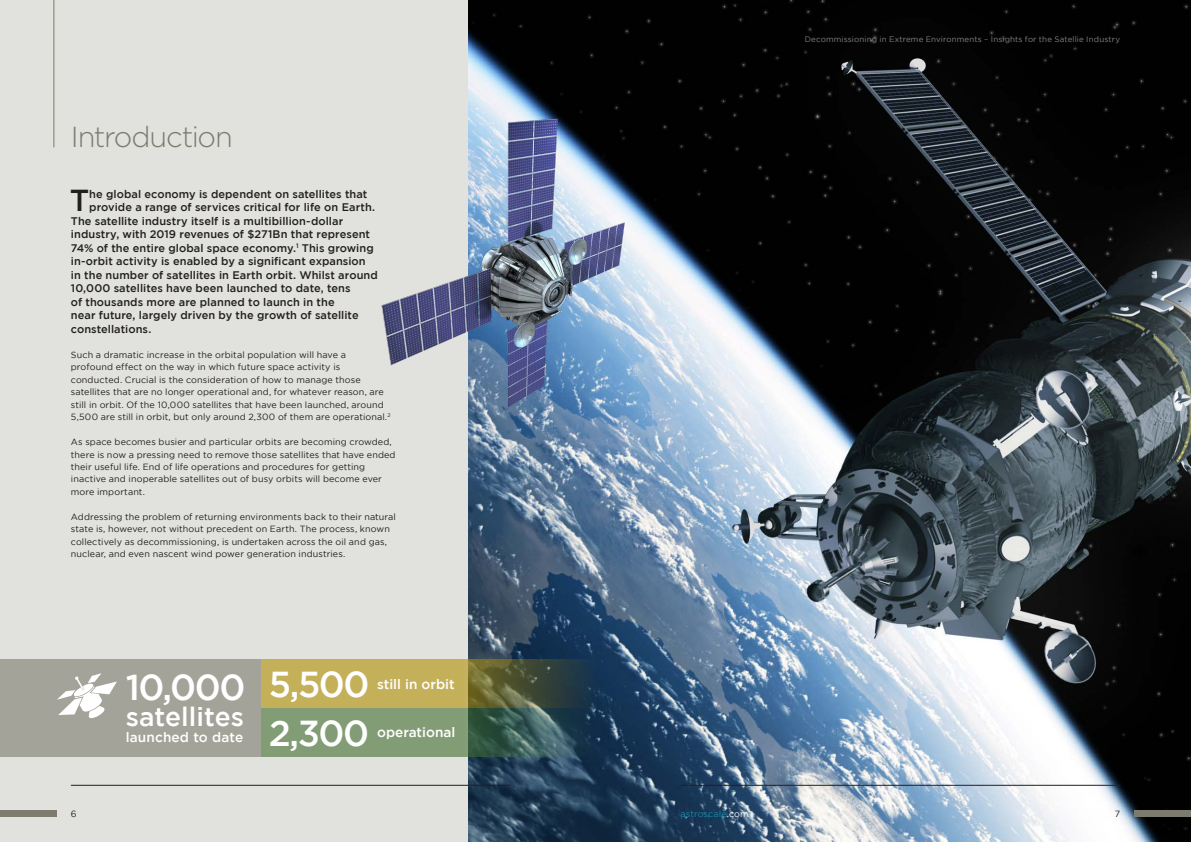
<style>
.page{position:relative;width:1191px;height:842px;background:#fff}
.page>*{position:absolute;margin:0;border:0;box-sizing:border-box;transform-origin:0 0}
.t1{font:500 36px/46px "Gotham";letter-spacing:-.04em;color:#fff;text-align:right}
.t2{font:500 30.3px "Gotham";color:#231f20}
.t3{font:300 29px "Gotham";letter-spacing:-.04em;color:#7c7b6e}
.t4{font:500 26.4px "Gotham";letter-spacing:.005em;color:#fff}
.t5{font:500 13.6px "Gotham";color:#fff}
.t6{font:500 11px "Gotham";letter-spacing:.005em;color:#231f20}
.t7{font:9px/12.4px "Gotham";letter-spacing:.01em;color:#231f20}
.t8{font:9px "Gotham";letter-spacing:.01em;color:#1488a8}
.t9{font:8px "Gotham";letter-spacing:.015em;color:#808285}
.s1{color:#fff}
</style>
<div class="page">
<img style="left:467px;top:0;width:724px;height:842px">
<div style="left:0;top:0;width:467px;height:842px;background:#e1e1de"></div>
<hr style="left:71px;top:785px;width:439px;height:1px;background:#231f20">
<hr style="left:54px;top:0;width:1px;height:147px;background:#7c7b6e">
<hr style="left:680px;top:785px;width:440px;height:1px;background:#231f20">
<div style="left:1134px;top:810px;width:57px;height:7px;background:#7c7b6e"></div>
<div style="left:0;top:810px;width:57px;height:7px;background:#7c7b6e"></div>
<div style="left:0;top:659px;width:261px;height:98px;background:#a4a39a"></div>
<svg style="left:261px;top:659px;width:334px;height:49px;background:#958c4e"></svg>
<svg style="left:261px;top:708px;width:334px;height:49px;background:#648268"></svg>
<svg style="left:57px;top:673px;width:60px;height:45px"></svg>
<img style="left:381px;top:105px;width:280px;height:319px">
<h3 class="t3" style="left:71px;top:121px;width:163px">Introduction</h3>
<h2 class="t2" style="left:70px;top:184px;width:21px">T</h2>
<p class="t6" style="left:89px;top:188px;width:280px">he global economy is dependent on satellites that</p>
<p class="t6" style="left:89px;top:201px;width:287px">provide a range of services critical for life on Earth.</p>
<p class="t6" style="left:71px;top:215px;width:274px">The satellite industry itself is a multibillion-dollar</p>
<p class="t6" style="left:71px;top:228px;width:301px">industry, with 2019 revenues of $271Bn that represent</p>
<p class="t6" style="left:71px;top:242px;width:304px">74% of the entire global space economy.<sup>1</sup> This growing</p>
<p class="t6" style="left:71px;top:255px;width:296px">in-orbit activity is enabled by a significant expansion</p>
<p class="t6" style="left:71px;top:269px;width:308px">in the number of satellites in Earth orbit. Whilst around</p>
<p class="t6" style="left:71px;top:282px;width:281px">10,000 satellites have been launched to date, tens</p>
<p class="t6" style="left:71px;top:296px;width:265px">of thousands more are planned to launch in the</p>
<p class="t6" style="left:71px;top:309px;width:289px">near future, largely driven by the growth of satellite</p>
<p class="t6" style="left:71px;top:323px;width:82px">constellations.</p>
<p class="t7" style="left:71px;top:348px;width:321px">Such a dramatic increase in the orbital population will have a<br>profound effect on the way in which future space activity is conducted. Crucial is the consideration of how to manage those satellites that are no longer operational and, for whatever reason, are still in orbit. Of the 10,000 satellites that have been launched, around 5,500 are still in orbit, but only around 2,300 of them are operational.<sup>2</sup></p>
<p class="t7" style="left:71px;top:435px;width:326px">As space becomes busier and particular orbits are becoming crowded, there is now a pressing need to remove those satellites that have ended their useful life. End of life operations and procedures for getting inactive and inoperable satellites out of busy orbits will become ever more important.</p>
<p class="t7" style="left:71px;top:510px;width:326px">Addressing the problem of returning environments back to their natural state is, however, not without precedent on Earth. The process, known collectively as decommissioning, is undertaken across the oil and gas, nuclear, and even nascent wind power generation industries.</p>
<p class="t7" style="left:71px;top:807px;width:7px">6</p>
<h1 class="t1" style="left:126px;top:663px;width:245px">10,000 5,500<br>2,300</h1>
<h3 class="t5" style="left:377px;top:676px;width:79px">still in orbit</h3>
<h3 class="t4" style="left:126px;top:702px;width:120px">satellites</h3>
<h3 class="t5" style="left:126px;top:730px;width:119px">launched to date</h3>
<h3 class="t5" style="left:377px;top:725px;width:80px">operational</h3>
<p class="t9" style="left:804px;top:35px;width:317px">Decommissioning in Extreme Environments – Insights for the Satellie Industry</p>
<p class="t8" style="left:680px;top:809px;width:70px">astroscale<span class="s1">.com</span></p>
<p class="t7" style="left:1114px;top:807px;width:7px">7</p>
</div>
